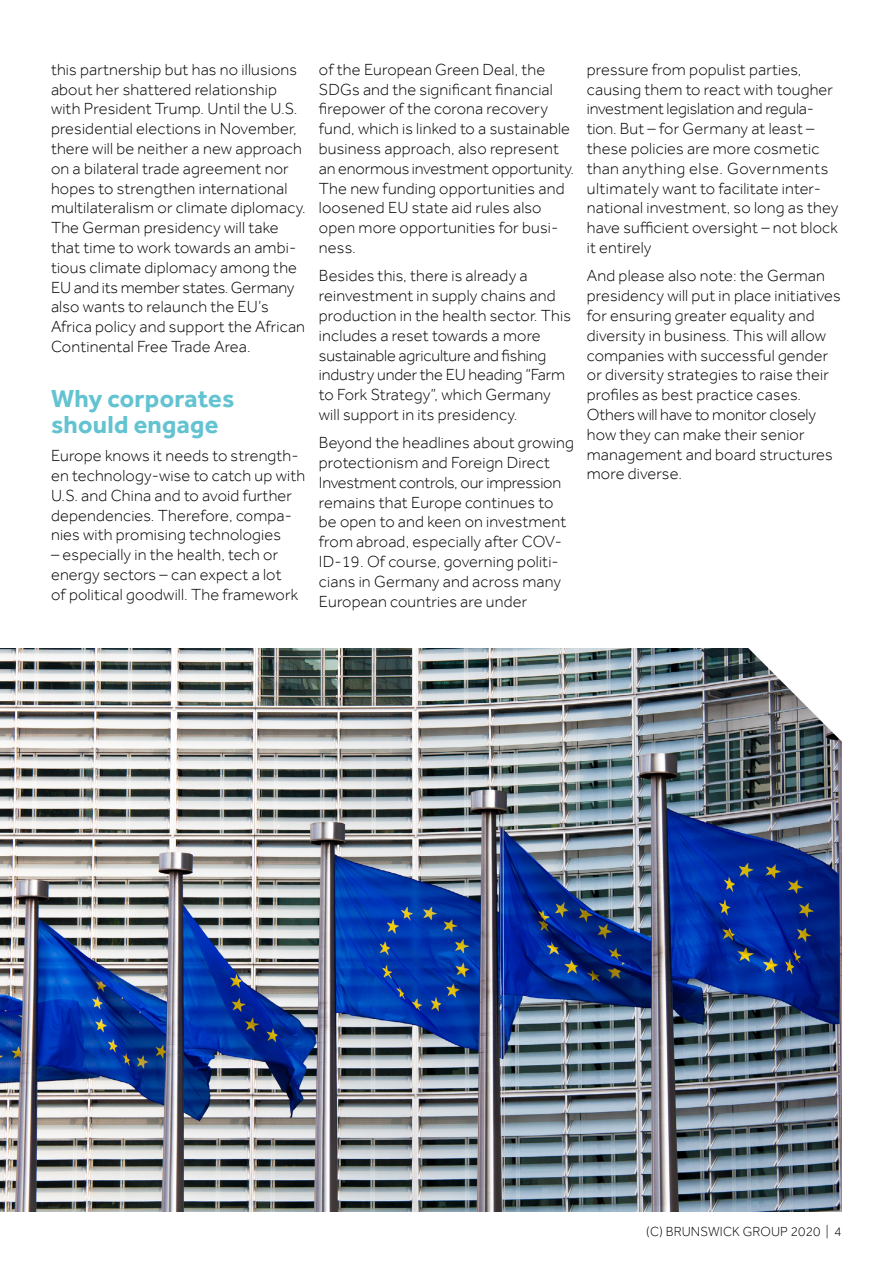
<style>
.page{position:relative;width:893px;height:1263px;background:#fff}
.page>*{position:absolute;margin:0;border:0;box-sizing:border-box;transform-origin:0 0}
.t1{font:700 25.5px/25.5px "Effra";letter-spacing:.01em;color:#63c3d1}
.t2{font:300 16.5px/19.8px "Effra";letter-spacing:.01em;color:#000}
.t3{font:300 13.5px "Effra";letter-spacing:.01em;color:#000}
</style>
<div class="page">
<img style="left:0;top:648px;width:842px;height:564px">
<img style="left:711px;top:648px;width:131px;height:138px">
<p class="t2" style="left:51px;top:59px;width:256px">this partnership but has no illusions about her shattered relationship with President Trump. Until the U.S. presidential elections in November, there will be neither a new approach on a bilateral trade agreement nor hopes to strengthen international multilateralism or climate diplomacy.<br>The German presidency will take that time to work towards an ambi&shy;tious climate diplomacy among the EU and its member states. Germany also wants to relaunch the EU’s Africa policy and support the African Continental Free Trade Area.</p>
<h1 class="t1" style="left:51px;top:385px;width:185px">Why corporates should engage</h1>
<p class="t2" style="left:51px;top:445px;width:256px">Europe knows it needs to strength&shy;en technology-wise to catch up with U.S. and China and to avoid further dependencies. Therefore, compa&shy;nies with promising technologies</p>
<p class="t2" style="left:51px;top:544px;width:249px">– especially in the health, tech or energy sectors – can expect a lot of political goodwill. The framework</p>
<p class="t2" style="left:319px;top:59px;width:257px">of the European Green Deal, the<br>SDGs and the significant financial firepower of the corona recovery fund, which is linked to a sustainable business approach, also represent an enormous investment opportunity.<br>The new funding opportunities and loosened EU state aid rules also open more opportunities for busi&shy;ness.</p>
<p class="t2" style="left:319px;top:266px;width:254px">Besides this, there is already a reinvestment in supply chains and production in the health sector. This includes a reset towards a more sustainable agriculture and fishing industry under the EU heading “Farm to Fork Strategy”, which Germany will support in its presidency.</p>
<p class="t2" style="left:319px;top:433px;width:256px">Beyond the headlines about growing protectionism and Foreign Direct Investment controls, our impression remains that Europe continues to be open to and keen on investment from abroad, especially after COV-ID-19. Of course, governing politi&shy;cians in Germany and across many European countries are under</p>
<p class="t2" style="left:587px;top:59px;width:253px">pressure from populist parties, causing them to react with tougher investment legislation and regula&shy;tion. But – for Germany at least – these policies are more cosmetic than anything else. Governments ultimately want to facilitate inter&shy;national investment, so long as they have sufficient oversight – not block it entirely</p>
<p class="t2" style="left:587px;top:266px;width:256px">And please also note: the German presidency will put in place initiatives for ensuring greater equality and diversity in business. This will allow companies with successful gender or diversity strategies to raise their profiles as best practice cases.<br>Others will have to monitor closely how they can make their senior management and board structures more diverse.</p>
<p class="t3" style="left:646px;top:1223px;width:197px">(C) BRUNSWICK GROUP 2020 | 4</p>
</div>
